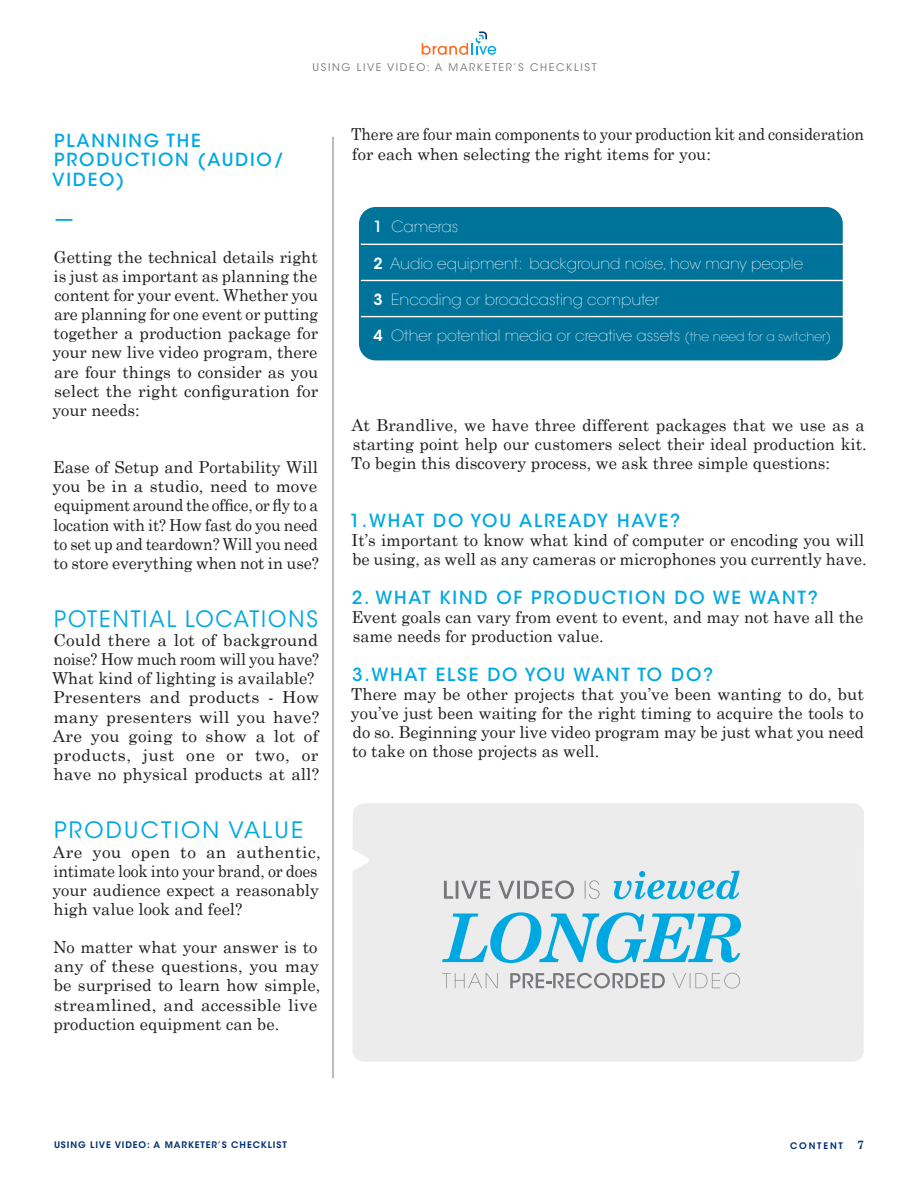
<style>
.page{position:relative;width:918px;height:1188px;background:#fff}
.page>*{position:absolute;margin:0;border:0;box-sizing:border-box;transform-origin:0 0}
.t1{font:22.5px "ITC Avant Garde Std";letter-spacing:.09em;color:#00a8e2;scale:.95 1}
.t2{font:22.5px "ITC Avant Garde Std";letter-spacing:.09em;color:#00a8e2}
.t3{font:500 18px/19.5px "ITC Avant Garde Std";letter-spacing:.1em;color:#00a8e2}
.t4{font:16.5px/19.2px "Century Schoolbook";color:#231f20}
.t5{font:16.5px/19.2px "Century Schoolbook";color:#231f20;text-align:justify;scale:1.04 1}
.t6{font:16.5px/19.2px "Century Schoolbook";color:#231f20;scale:.95 1}
.t7{font:200 15.3px "ITC Avant Garde Std";color:#fff}
.t8{font:700 12px "Century Schoolbook";color:#002f73}
.t9{font:10.5px "ITC Avant Garde Std";letter-spacing:.155em;color:#76787b}
.t10{font:600 9px "ITC Avant Garde Std";letter-spacing:.1em;color:#002f73}
.t11{font:600 9px "ITC Avant Garde Std";letter-spacing:.2em;color:#002f73}
.s1{font-weight:500}
.s2{font-weight:600}
.s3{font-size:12.45px}
</style>
<div class="page">
<svg style="left:422px;top:32px;width:74px;height:23px"></svg>
<div style="left:353px;top:803px;width:511px;height:259px;background:#edecec"></div>
<hr style="left:333px;top:137px;width:1px;height:941px;background:#76787b">
<svg style="left:442px;top:912px;width:299px;height:51px;background:#93d2e8"></svg>
<svg style="left:442px;top:973px;width:56px;height:15px"></svg>
<svg style="left:510px;top:973px;width:155px;height:16px;background:#bfbfc1"></svg>
<svg style="left:673px;top:973px;width:67px;height:15px"></svg>
<svg style="left:444px;top:881px;width:46px;height:18px"></svg>
<svg style="left:498px;top:881px;width:16px;height:18px"></svg>
<hr style="left:517px;top:881px;width:3px;height:18px;background:#76787b">
<svg style="left:524px;top:880px;width:50px;height:19px"></svg>
<svg style="left:585px;top:880px;width:15px;height:19px"></svg>
<svg style="left:614px;top:871px;width:126px;height:28px;background:#a0d5e8"></svg>
<div style="left:359px;top:207px;width:484px;height:153px;background:#00739b;border-radius:17px"></div>
<hr style="left:361px;top:244px;width:495px;height:1px;background:#fff">
<hr style="left:361px;top:280px;width:495px;height:1px;background:#fff">
<hr style="left:361px;top:316px;width:495px;height:1px;background:#fff">
<p class="t9" style="left:312px;top:61px;width:286px">USING LIVE VIDEO: A MARKETER’S CHECKLIST</p>
<p class="t3" style="left:52px;top:131px;width:233px">PLANNING THE<br>PRODUCTION (AUDIO/<br>VIDEO)</p>
<p class="t3" style="left:55px;top:208px;width:19px">—</p>
<p class="t4" style="left:52px;top:247px;width:268px;text-align:justify">Getting the technical details right is just as important as planning the content for your event. Whether you are planning for one event or putting together a production package for your new live video program, there are four things to consider as you select the right configuration for your needs:</p>
<p class="t4" style="left:52px;top:457px;width:268px;text-align:justify">Ease of Setup and Portability Will you be in a studio, need to move equipment around the office, or fly to a location with it? How fast do you need to set up and teardown? Will you need to store everything when not in use?</p>
<p class="t1" style="left:54px;top:605px;width:279px">POTENTIAL LOCATIONS</p>
<p class="t5" style="left:52px;top:630px;width:258px">Could there a lot of background noise? How much room will you have?<br>What kind of lighting is available?</p>
<p class="t5" style="left:53px;top:687px;width:258px">Presenters and products - How many presenters will you have?<br>Are you going to show a lot of products, just one or two, or have no physical products at all?</p>
<p class="t2" style="left:54px;top:817px;width:250px">PRODUCTION VALUE</p>
<p class="t5" style="left:52px;top:842px;width:260px;text-align:left">Are you open to an authentic, intimate look into your brand, or does your audience expect a reasonably high value look and feel?</p>
<p class="t4" style="left:53px;top:937px;width:269px">No matter what your answer is to any of these questions, you may be surprised to learn how simple, streamlined, and accessible live production equipment can be.</p>
<p class="t6" style="left:351px;top:125px;width:541px">There are four main components to your production kit and consideration for each when selecting the right items for you:</p>
<p class="t7" style="left:374px;top:218px;width:86px"><span class="s1">1</span> Cameras</p>
<p class="t7" style="left:374px;top:254px;width:431px"><span class="s2">2</span> Audio equipment: background noise, how many people</p>
<p class="t7" style="left:374px;top:290px;width:287px"><span class="s2">3</span> Encoding or broadcasting computer</p>
<p class="t7" style="left:374px;top:326px;width:459px"><span class="s2">4</span> Other potential media or creative assets <span class="s3">(the need for a switcher)</span></p>
<p class="t4" style="left:351px;top:415px;width:517px">At Brandlive, we have three different packages that we use as a starting point help our customers select their ideal production kit.<br>To begin this discovery process, we ask three simple questions:</p>
<p class="t3" style="left:350px;top:511px;width:332px">1.WHAT DO YOU ALREADY HAVE?</p>
<p class="t4" style="left:352px;top:530px;width:517px">It’s important to know what kind of computer or encoding you will be using, as well as any cameras or microphones you currently have.</p>
<p class="t3" style="left:352px;top:588px;width:468px">2. WHAT KIND OF PRODUCTION DO WE WANT?</p>
<p class="t4" style="left:351px;top:607px;width:514px">Event goals can vary from event to event, and may not have all the same needs for production value.</p>
<p class="t3" style="left:352px;top:665px;width:363px">3.WHAT ELSE DO YOU WANT TO DO?</p>
<p class="t4" style="left:351px;top:684px;width:515px;text-align:justify">There may be other projects that you’ve been wanting to do, but you’ve just been waiting for the right timing to acquire the tools to do so. Beginning your live video program may be just what you need to take on those projects as well.</p>
<p class="t10" style="left:54px;top:1139px;width:234px">USING LIVE VIDEO: A MARKETER’S CHECKLIST</p>
<p class="t8" style="left:857px;top:1137px;width:8px">7</p>
<p class="t11" style="left:790px;top:1140px;width:54px">CONTENT</p>
</div>
